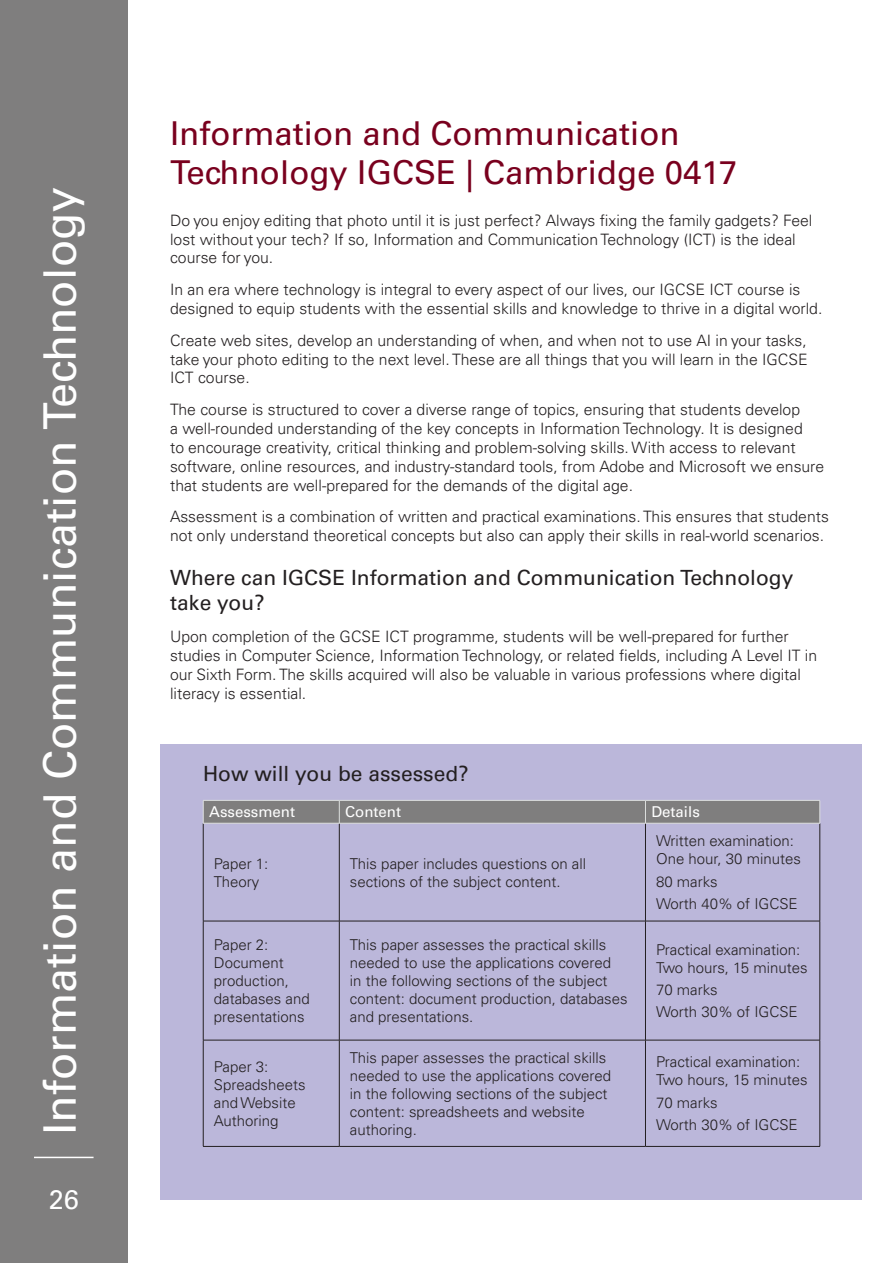
<style>
.page{position:relative;width:893px;height:1263px;background:#fff}
.page>*{position:absolute;margin:0;border:0;box-sizing:border-box;transform-origin:0 0}
.t1{font:45px "Univers LT Pro 55 Roman";color:#fff}
.t2{font:33px/39.6px "Univers LT Pro 55 Roman";color:#79001e}
.t3{font:27px "Univers LT Pro 55 Roman";color:#fff}
.heading2{font:21px/25.2px "Univers LT Pro 55 Roman";color:#231f20}
.heading2-2{font:300 15.75px/18.9px "Univers LT Pro 45";color:#231f20}
.t4{font:300 15px/18px "Univers LT Pro 45";color:#231f20}
.t5{font:15px "Univers LT Pro 55 Roman";color:#fff}
</style>
<div class="page">
<div style="left:0;top:0;width:128px;height:1263px;background:#7f7e7e"></div>
<hr style="left:34px;top:1157px;width:60px;height:1px;background:#fff">
<div style="left:161px;top:745px;width:701px;height:455px;background:#bbb7da"></div>
<hr style="left:203px;top:823px;width:1px;height:98px;background:#231f20">
<hr style="left:339px;top:823px;width:1px;height:98px;background:#231f20">
<hr style="left:645px;top:823px;width:1px;height:98px;background:#231f20">
<hr style="left:819px;top:823px;width:1px;height:98px;background:#231f20">
<hr style="left:203px;top:921px;width:136px;height:1px;background:#231f20">
<hr style="left:203px;top:921px;width:1px;height:119px;background:#231f20">
<hr style="left:339px;top:921px;width:306px;height:1px;background:#231f20">
<hr style="left:339px;top:921px;width:1px;height:119px;background:#231f20">
<hr style="left:645px;top:921px;width:175px;height:1px;background:#231f20">
<hr style="left:645px;top:921px;width:1px;height:119px;background:#231f20">
<hr style="left:819px;top:921px;width:1px;height:119px;background:#231f20">
<hr style="left:203px;top:1040px;width:136px;height:1px;background:#231f20">
<hr style="left:203px;top:1040px;width:1px;height:106px;background:#231f20">
<hr style="left:339px;top:1040px;width:306px;height:1px;background:#231f20">
<hr style="left:339px;top:1040px;width:1px;height:106px;background:#231f20">
<hr style="left:645px;top:1040px;width:175px;height:1px;background:#231f20">
<hr style="left:645px;top:1040px;width:1px;height:106px;background:#231f20">
<hr style="left:819px;top:1040px;width:1px;height:106px;background:#231f20">
<hr style="left:203px;top:1146px;width:136px;height:1px;background:#231f20">
<hr style="left:339px;top:1146px;width:306px;height:1px;background:#231f20">
<hr style="left:645px;top:1146px;width:175px;height:1px;background:#231f20">
<hr style="left:203px;top:823px;width:136px;height:1px;background:#dddfde">
<hr style="left:339px;top:823px;width:306px;height:1px;background:#dddfde">
<svg style="left:203px;top:800px;width:617px;height:23px;background:#848383"></svg>
<hr style="left:645px;top:823px;width:175px;height:1px;background:#dddfde">
<p class="t1" style="left:29px;top:1135px;width:949px;rotate:-90deg">Information and Communication Technology</p>
<h3 class="t3" style="left:49px;top:1181px;width:32px">26</h3>
<p class="t2" style="left:170px;top:112px;width:569px">Information and Communication<br>Technology IGCSE | Cambridge 0417</p>
<p class="heading2-2" style="left:170px;top:210px;width:644px">Do you enjoy editing that photo until it is just perfect? Always fixing the family gadgets? Feel lost without your tech? If so, Information and Communication Technology (ICT) is the ideal course for you.</p>
<p class="heading2-2" style="left:170px;top:280px;width:654px">In an era where technology is integral to every aspect of our lives, our IGCSE ICT course is designed to equip students with the essential skills and knowledge to thrive in a digital world.</p>
<p class="heading2-2" style="left:170px;top:330px;width:639px;text-align:justify">Create web sites, develop an understanding of when, and when not to use AI in your tasks, take your photo editing to the next level. These are all things that you will learn in the IGCSE ICT course.</p>
<p class="heading2-2" style="left:170px;top:400px;width:656px">The course is structured to cover a diverse range of topics, ensuring that students develop<br>a well-rounded understanding of the key concepts in Information Technology. It is designed<br>to encourage creativity, critical thinking and problem-solving skills. With access to relevant software, online resources, and industry-standard tools, from Adobe and Microsoft we ensure that students are well-prepared for the demands of the digital age.</p>
<p class="heading2-2" style="left:170px;top:507px;width:660px">Assessment is a combination of written and practical examinations. This ensures that students not only understand theoretical concepts but also can apply their skills in real-world scenarios.</p>
<p class="heading2" style="left:170px;top:564px;width:625px">Where can IGCSE Information and Communication Technology take you?</p>
<p class="heading2-2" style="left:170px;top:626px;width:649px">Upon completion of the GCSE ICT programme, students will be well-prepared for further studies in Computer Science, Information Technology, or related fields, including A Level IT in our Sixth Form. The skills acquired will also be valuable in various professions where digital literacy is essential.</p>
<p class="heading2" style="left:203px;top:760px;width:267px">How will you be assessed?</p>
<p class="t5" style="left:209px;top:801px;width:87px">Assessment</p>
<p class="t5" style="left:345px;top:801px;width:57px">Content</p>
<p class="t5" style="left:651px;top:801px;width:50px">Details</p>
<p class="t4" style="left:214px;top:854px;width:56px">Paper 1:<br>Theory</p>
<p class="t4" style="left:350px;top:854px;width:238px">This paper includes questions on all sections of the subject content.</p>
<p class="t4" style="left:656px;top:831px;width:146px">Written examination:<br>One hour, 30 minutes</p>
<p class="t4" style="left:656px;top:872px;width:63px">80 marks</p>
<p class="t4" style="left:656px;top:894px;width:143px">Worth 40% of IGCSE</p>
<p class="t4" style="left:214px;top:935px;width:97px">Paper 2:<br>Document production, databases and presentations</p>
<p class="t4" style="left:350px;top:935px;width:279px">This paper assesses the practical skills needed to use the applications covered<br>in the following sections of the subject content: document production, databases and presentations.</p>
<p class="t4" style="left:656px;top:940px;width:153px">Practical examination:<br>Two hours, 15 minutes</p>
<p class="t4" style="left:656px;top:980px;width:63px">70 marks</p>
<p class="t4" style="left:656px;top:1002px;width:143px">Worth 30% of IGCSE</p>
<p class="t4" style="left:214px;top:1057px;width:93px">Paper 3:<br>Spreadsheets and Website<br>Authoring</p>
<p class="t4" style="left:350px;top:1048px;width:263px">This paper assesses the practical skills needed to use the applications covered in the following sections of the subject content: spreadsheets and website authoring.</p>
<p class="t4" style="left:656px;top:1053px;width:153px">Practical examination:<br>Two hours, 15 minutes</p>
<p class="t4" style="left:656px;top:1093px;width:63px">70 marks</p>
<p class="t4" style="left:656px;top:1115px;width:143px">Worth 30% of IGCSE</p>
</div>
